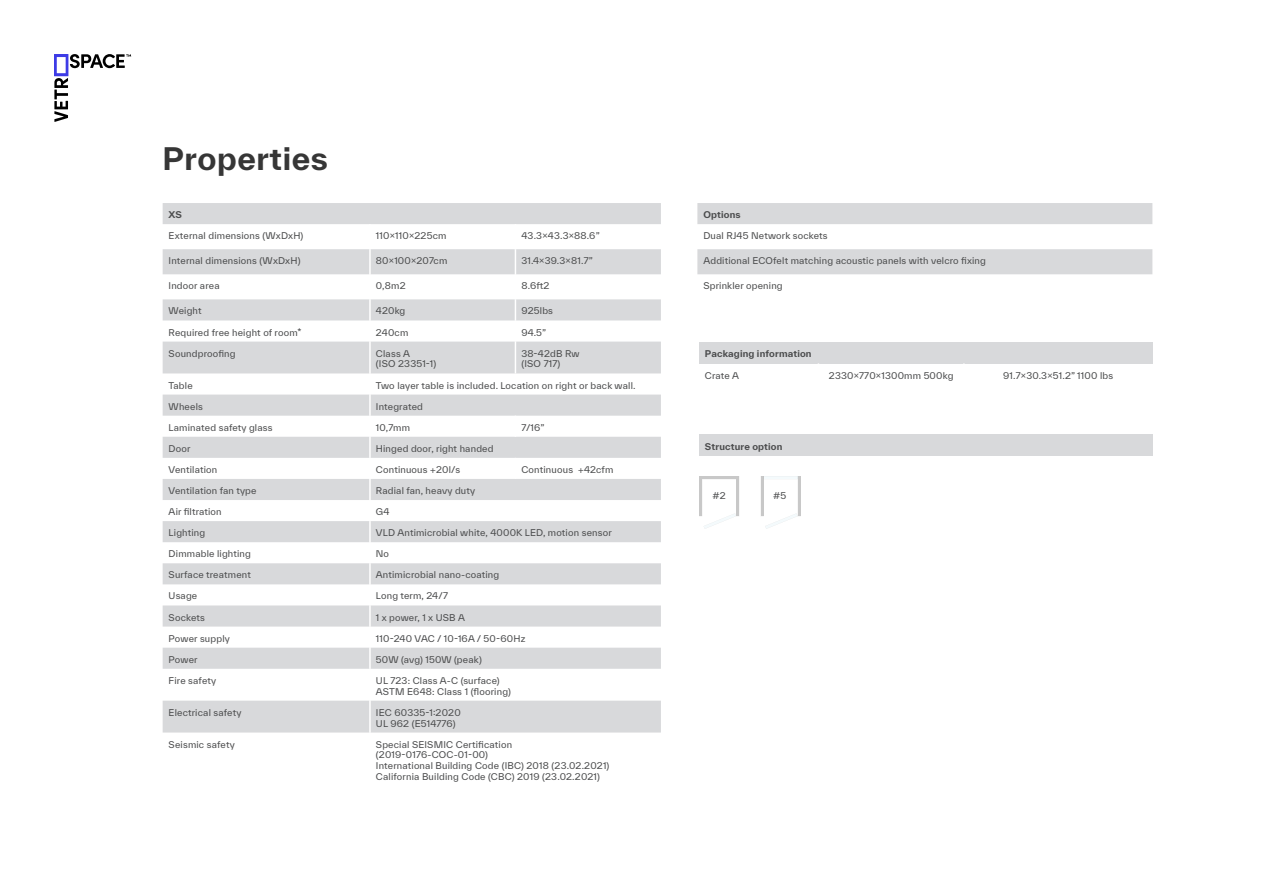
<style>
.page{position:relative;width:1263px;height:893px;background:#fff}
.page>*{position:absolute;margin:0;border:0;box-sizing:border-box;transform-origin:0 0}
.t1{font:700 30px "TWK Everett";letter-spacing:.02em;color:#363636}
.t2{font:9px "TWK Everett";letter-spacing:.02em;color:#4b4c4d}
.t3{font:700 9px "TWK Everett";letter-spacing:.02em;color:#4b4c4d}
</style>
<div class="page">
<svg style="left:54px;top:54px;width:77px;height:68px"></svg>
<svg style="left:163px;top:203px;width:498px;height:529px;fill:#d8d9db"></svg>
<hr style="left:369px;top:224px;width:2px;height:25px;background:#fff">
<hr style="left:369px;top:249px;width:2px;height:25px;background:#fff">
<hr style="left:369px;top:274px;width:2px;height:25px;background:#fff">
<hr style="left:369px;top:299px;width:2px;height:21px;background:#fff">
<hr style="left:369px;top:320px;width:2px;height:22px;background:#fff">
<svg style="left:515px;top:224px;width:1px;height:118px"></svg>
<hr style="left:369px;top:342px;width:2px;height:31px;background:#fff">
<hr style="left:515px;top:342px;width:1px;height:31px;background:#fff">
<hr style="left:369px;top:373px;width:2px;height:22px;background:#fff">
<hr style="left:369px;top:395px;width:2px;height:21px;background:#fff">
<hr style="left:369px;top:416px;width:2px;height:21px;background:#fff">
<svg style="left:515px;top:416px;width:1px;height:21px"></svg>
<hr style="left:369px;top:437px;width:2px;height:21px;background:#fff">
<hr style="left:369px;top:458px;width:2px;height:21px;background:#fff">
<svg style="left:515px;top:458px;width:1px;height:21px"></svg>
<hr style="left:369px;top:479px;width:2px;height:21px;background:#fff">
<hr style="left:369px;top:500px;width:2px;height:21px;background:#fff">
<hr style="left:369px;top:521px;width:2px;height:21px;background:#fff">
<hr style="left:369px;top:542px;width:2px;height:21px;background:#fff">
<hr style="left:369px;top:563px;width:2px;height:21px;background:#fff">
<hr style="left:369px;top:584px;width:2px;height:21px;background:#fff">
<hr style="left:369px;top:605px;width:2px;height:22px;background:#fff">
<hr style="left:369px;top:627px;width:2px;height:21px;background:#fff">
<hr style="left:369px;top:648px;width:2px;height:21px;background:#fff">
<hr style="left:369px;top:669px;width:2px;height:32px;background:#fff">
<hr style="left:369px;top:701px;width:2px;height:31px;background:#fff">
<svg style="left:697px;top:203px;width:455px;height:71px"></svg>
<hr style="left:761px;top:476px;width:3px;height:40px;background:#c8c8c8">
<hr style="left:798px;top:476px;width:3px;height:40px;background:#c8c8c8">
<svg style="left:765px;top:514px;width:33px;height:15px"></svg>
<hr style="left:764px;top:476px;width:34px;height:3px;background:#231f20">
<hr style="left:699px;top:476px;width:3px;height:40px;background:#c8c8c8">
<hr style="left:736px;top:476px;width:3px;height:40px;background:#c8c8c8">
<svg style="left:704px;top:513px;width:32px;height:16px"></svg>
<hr style="left:702px;top:476px;width:34px;height:3px;background:#c8c8c8">
<div style="left:699px;top:342px;width:453px;height:21px;background:#d8d9db"></div>
<div style="left:699px;top:435px;width:453px;height:21px;background:#d8d9db"></div>
<p class="t1" style="left:163px;top:137px;width:167px">Properties</p>
<p class="t3" style="left:169px;top:208px;width:15px">XS</p>
<p class="t2" style="left:169px;top:230px;width:136px">External dimensions (WxDxH)</p>
<p class="t2" style="left:376px;top:230px;width:72px">110x110x225cm</p>
<p class="t2" style="left:521px;top:230px;width:80px">43.3x43.3x88.6”</p>
<p class="t2" style="left:169px;top:255px;width:133px">Internal dimensions (WxDxH)</p>
<p class="t2" style="left:376px;top:255px;width:73px">80x100x207cm</p>
<p class="t2" style="left:521px;top:255px;width:73px">31.4x39.3x81.7”</p>
<p class="t2" style="left:169px;top:280px;width:52px">Indoor area</p>
<p class="t2" style="left:376px;top:280px;width:31px">0,8m2</p>
<p class="t2" style="left:521px;top:280px;width:30px">8.6ft2</p>
<p class="t2" style="left:169px;top:305px;width:35px">Weight</p>
<p class="t2" style="left:376px;top:305px;width:31px">420kg</p>
<p class="t2" style="left:521px;top:305px;width:33px">925lbs</p>
<p class="t2" style="left:169px;top:326px;width:134px">Required free height of room*</p>
<p class="t2" style="left:376px;top:326px;width:34px">240cm</p>
<p class="t2" style="left:521px;top:326px;width:26px">94.5”</p>
<p class="t2" style="left:169px;top:347px;width:68px">Soundproofing</p>
<p class="t2" style="left:376px;top:347px;width:36px">Class A</p>
<p class="t2" style="left:376px;top:358px;width:62px">(ISO 23351-1)</p>
<p class="t2" style="left:521px;top:347px;width:60px">38-42dB Rw</p>
<p class="t2" style="left:521px;top:358px;width:40px">(ISO 717)</p>
<p class="t2" style="left:169px;top:379px;width:26px">Table</p>
<p class="t2" style="left:376px;top:379px;width:261px">Two layer table is included. Location on right or back wall.</p>
<p class="t2" style="left:169px;top:400px;width:36px">Wheels</p>
<p class="t2" style="left:376px;top:400px;width:48px">Integrated</p>
<p class="t2" style="left:169px;top:421px;width:105px">Laminated safety glass</p>
<p class="t2" style="left:376px;top:421px;width:36px">10,7mm</p>
<p class="t2" style="left:521px;top:421px;width:24px">7/16”</p>
<p class="t2" style="left:169px;top:442px;width:23px">Door</p>
<p class="t2" style="left:376px;top:442px;width:119px">Hinged door, right handed</p>
<p class="t2" style="left:169px;top:463px;width:50px">Ventilation</p>
<p class="t2" style="left:376px;top:463px;width:86px">Continuous +20l/s</p>
<p class="t2" style="left:521px;top:463px;width:93px">Continuous +42cfm</p>
<p class="t2" style="left:169px;top:484px;width:89px">Ventilation fan type</p>
<p class="t2" style="left:376px;top:484px;width:101px">Radial fan, heavy duty</p>
<p class="t2" style="left:169px;top:505px;width:55px">Air filtration</p>
<p class="t2" style="left:376px;top:505px;width:15px">G4</p>
<p class="t2" style="left:169px;top:527px;width:38px">Lighting</p>
<p class="t2" style="left:376px;top:527px;width:237px">VLD Antimicrobial white, 4000K LED, motion sensor</p>
<p class="t2" style="left:169px;top:548px;width:84px">Dimmable lighting</p>
<p class="t2" style="left:376px;top:548px;width:15px">No</p>
<p class="t2" style="left:169px;top:569px;width:84px">Surface treatment</p>
<p class="t2" style="left:376px;top:569px;width:125px">Antimicrobial nano-coating</p>
<p class="t2" style="left:169px;top:590px;width:30px">Usage</p>
<p class="t2" style="left:376px;top:590px;width:73px">Long term, 24/7</p>
<p class="t2" style="left:169px;top:611px;width:38px">Sockets</p>
<p class="t2" style="left:376px;top:611px;width:90px">1 x power, 1 x USB A</p>
<p class="t2" style="left:169px;top:632px;width:63px">Power supply</p>
<p class="t2" style="left:376px;top:632px;width:151px">110-240 VAC / 10-16A / 50-60Hz</p>
<p class="t2" style="left:169px;top:653px;width:30px">Power</p>
<p class="t2" style="left:376px;top:653px;width:107px">50W (avg) 150W (peak)</p>
<p class="t2" style="left:169px;top:674px;width:49px">Fire safety</p>
<p class="t2" style="left:376px;top:674px;width:125px">UL 723: Class A-C (surface)</p>
<p class="t2" style="left:376px;top:685px;width:136px">ASTM E648: Class 1 (flooring)</p>
<p class="t2" style="left:169px;top:706px;width:74px">Electrical safety</p>
<p class="t2" style="left:376px;top:706px;width:86px">IEC 60335-1:2020</p>
<p class="t2" style="left:376px;top:717px;width:81px">UL 962 (E514776)</p>
<p class="t2" style="left:169px;top:738px;width:68px">Seismic safety</p>
<p class="t2" style="left:376px;top:738px;width:138px">Special SEISMIC Certification</p>
<p class="t2" style="left:376px;top:749px;width:114px">(2019-0176-COC-01-00)</p>
<p class="t2" style="left:376px;top:760px;width:235px">International Building Code (IBC) 2018 (23.02.2021)</p>
<p class="t2" style="left:376px;top:770px;width:226px">California Building Code (CBC) 2019 (23.02.2021)</p>
<p class="t3" style="left:703px;top:208px;width:39px">Options</p>
<p class="t2" style="left:703px;top:230px;width:126px">Dual RJ45 Network sockets</p>
<p class="t2" style="left:703px;top:255px;width:284px">Additional ECOfelt matching acoustic panels with velcro fixing</p>
<p class="t2" style="left:703px;top:280px;width:81px">Sprinkler opening</p>
<p class="t3" style="left:705px;top:348px;width:108px">Packaging information</p>
<p class="t2" style="left:705px;top:369px;width:36px">Crate A</p>
<p class="t2" style="left:829px;top:369px;width:126px">2330x770x1300mm 500kg</p>
<p class="t2" style="left:1003px;top:369px;width:112px">91.7x30.3x51.2” 1100 lbs</p>
<p class="t3" style="left:705px;top:440px;width:79px">Structure option</p>
<p class="t2" style="left:712px;top:490px;width:15px">#2</p>
<p class="t2" style="left:773px;top:490px;width:15px">#5</p>
</div>
